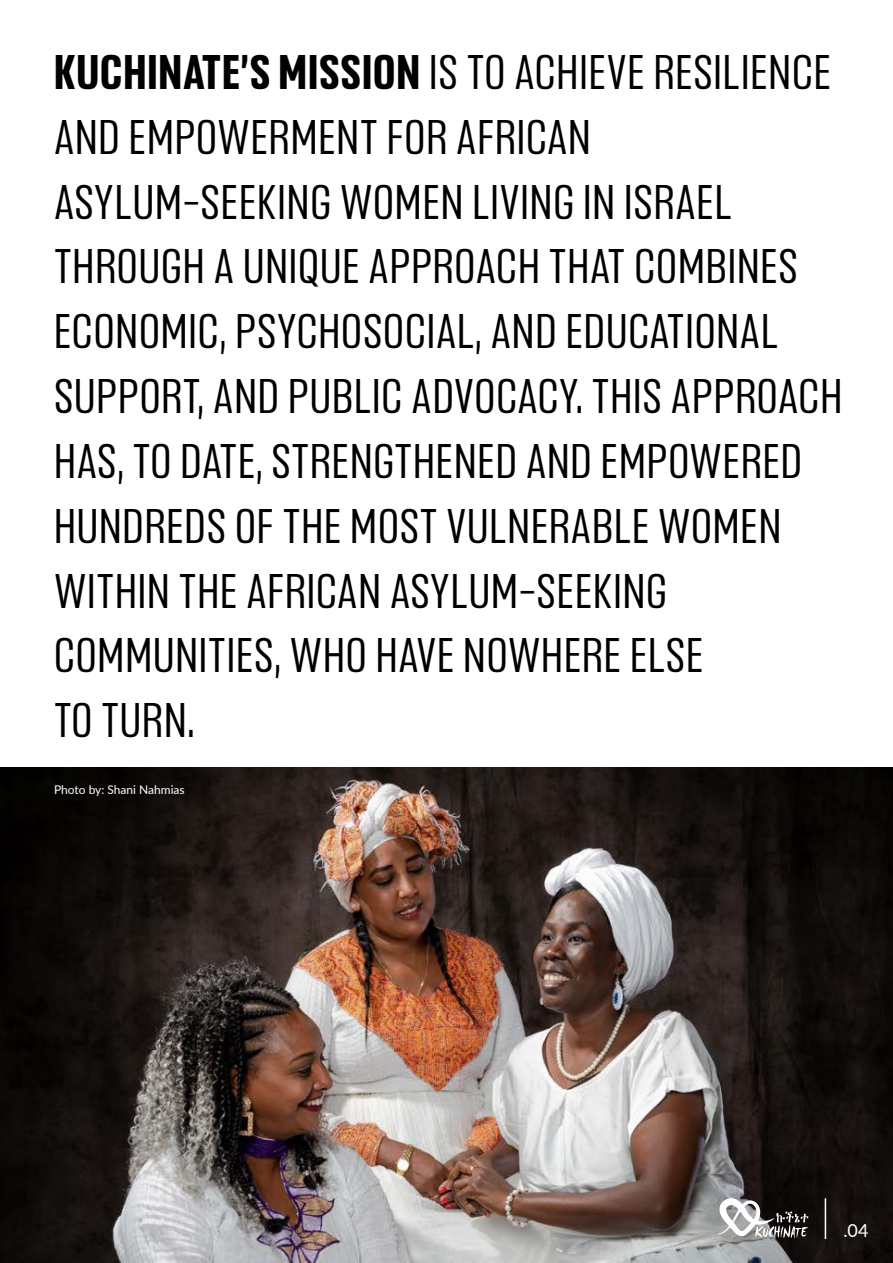
<style>
.page{position:relative;width:893px;height:1263px;background:#fff}
.page>*{position:absolute;margin:0;border:0;box-sizing:border-box;transform-origin:0 0}
.t1{font:46.5px/64.8px "Headlines";letter-spacing:.02em;color:#000}
.t2{font:18px "Lato";color:#fff}
.t3{font:12px "Lato";color:#fff}
.s1{font-weight:600}
</style>
<div class="page">
<img style="left:0;top:767px;width:893px;height:496px">
<svg style="left:718px;top:1198px;width:90px;height:41px"></svg>
<hr style="left:825px;top:1198px;width:1px;height:41px;background:#fff">
<p class="t1" style="left:54px;top:42px;width:790px"><span class="s1">KUCHINATE’S MISSION</span> IS TO ACHIEVE RESILIENCE AND EMPOWERMENT FOR AFRICAN ASYLUM-SEEKING WOMEN LIVING IN ISRAEL THROUGH A UNIQUE APPROACH THAT COMBINES ECONOMIC, PSYCHOSOCIAL, AND EDUCATIONAL SUPPORT, AND PUBLIC ADVOCACY. THIS APPROACH HAS, TO DATE, STRENGTHENED AND EMPOWERED HUNDREDS OF THE MOST VULNERABLE WOMEN WITHIN THE AFRICAN ASYLUM-SEEKING COMMUNITIES, WHO HAVE NOWHERE ELSE<br>TO TURN.</p>
<p class="t3" style="left:54px;top:781px;width:132px">Photo by: Shani Nahmias</p>
<p class="t2" style="left:843px;top:1217px;width:27px">.04</p>
</div>
